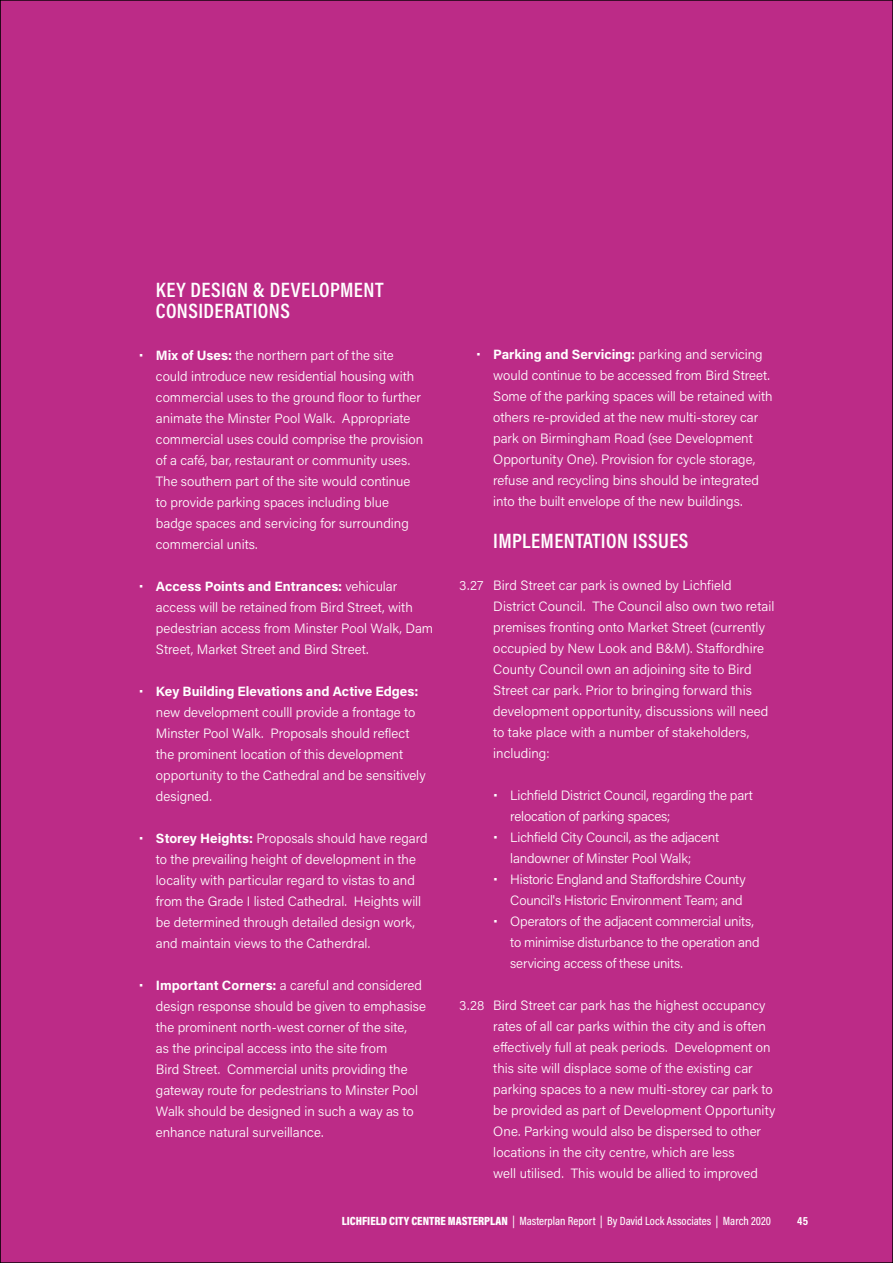
<style>
.page{position:relative;width:893px;height:1263px;background:#bc2b87}
.page>*{position:absolute;margin:0;border:0;box-sizing:border-box;transform-origin:0 0}
.t1{font:21px/21px "Acumin Variable Concept";letter-spacing:-.13em;color:#fff}
.t2{font:13.5px/21px "Acumin Variable Concept";letter-spacing:.01em;color:#fff}
.t3{font:12px "Acumin Variable Concept";letter-spacing:-.1em;color:#fff}
</style>
<div class="page">
<h1 class="t1" style="left:156px;top:278px;width:232px">KEY DESIGN &amp; DEVELOPMENT<br>CONSI DERATIONS</h1>
<p class="t2" style="left:156px;top:344px;width:269px;text-indent:-17px">Ŋ Mix of Uses: the northern part of the site could introduce new residential housing with commercial uses to the ground floor to further animate the Minster Pool Walk. Appropriate commercial uses could comprise the provision of a café, bar, restaurant or community uses.<br>The southern part of the site would continue to provide parking spaces including blue badge spaces and servicing for surrounding commercial units.</p>
<p class="t2" style="left:156px;top:575px;width:279px;text-indent:-17px">Ŋ Access Points and Entrances: vehicular access will be retained from Bird Street, with pedestrian access from Minster Pool Walk, Dam Street, Market Street and Bird Street.</p>
<p class="t2" style="left:156px;top:680px;width:271px;text-indent:-17px">Ŋ Key Building Elevations and Active Edges: new development coulll provide a frontage to Minster Pool Walk. Proposals should reflect the prominent location of this development opportunity to the Cathedral and be sensitively designed.</p>
<p class="t2" style="left:156px;top:827px;width:273px;text-indent:-17px">Ŋ Storey Heights: Proposals should have regard to the prevailing height of development in the locality with particular regard to vistas to and from the Grade I listed Cathedral. Heights will be determined through detailed design work, and maintain views to the Catherdral.</p>
<p class="t2" style="left:156px;top:974px;width:272px;text-indent:-17px">Ŋ Important Corners: a careful and considered design response should be given to emphasise the prominent north-west corner of the site,<br>as the principal access into the site from<br>Bird Street. Commercial units providing the gateway route for pedestrians to Minster Pool Walk should be designed in such a way as to enhance natural surveillance.</p>
<p class="t2" style="left:493px;top:344px;width:281px;text-indent:-17px">Ŋ Parking and Servicing: parking and servicing would continue to be accessed from Bird Street.<br>Some of the parking spaces will be retained with others re-provided at the new multi-storey car park on Birmingham Road (see Development Opportunity One). Provision for cycle storage, refuse and recycling bins should be integrated into the built envelope of the new buildings.</p>
<h1 class="t1" style="left:493px;top:529px;width:199px">IMPLEMENTATION ISSUES</h1>
<p class="t2" style="left:493px;top:574px;width:283px;text-indent:-34px">3.27 Bird Street car park is owned by Lichfield District Council. The Council also own two retail premises fronting onto Market Street (currently occupied by New Look and B&amp;M). Staffordhire County Council own an adjoining site to Bird Street car park. Prior to bringing forward this development opportunity, discussions will need to take place with a number of stakeholders, including:</p>
<p class="t2" style="left:493px;top:784px;width:261px">Ŋ Lichfield District Council, regarding the part</p>
<p class="t2" style="left:510px;top:805px;width:161px">relocation of parking spaces;</p>
<p class="t2" style="left:493px;top:826px;width:227px">Ŋ Lichfield City Council, as the adjacent</p>
<p class="t2" style="left:510px;top:847px;width:182px">landowner of Minster Pool Walk;</p>
<p class="t2" style="left:493px;top:868px;width:254px">Ŋ Historic England and Staffordshire County</p>
<p class="t2" style="left:510px;top:889px;width:234px">Council's Historic Environment Team; and</p>
<p class="t2" style="left:493px;top:910px;width:262px">Ŋ Operators of the adjacent commercial units,</p>
<p class="t2" style="left:510px;top:931px;width:251px">to minimise disturbance to the operation and</p>
<p class="t2" style="left:510px;top:952px;width:174px">servicing access of these units.</p>
<p class="t2" style="left:493px;top:994px;width:284px;text-indent:-34px">3.28 Bird Street car park has the highest occupancy rates of all car parks within the city and is often effectively full at peak periods. Development on this site will displace some of the existing car parking spaces to a new multi-storey car park to be provided as part of Development Opportunity One. Parking would also be dispersed to other locations in the city centre, which are less<br>well utilised. This would be allied to improved</p>
<p class="t3" style="left:342px;top:1213px;width:432px">LICHFIELD CITY CENTRE MASTERPLAN | Masterplan Report | By David Lock Associates | March 2020</p>
<p class="t3" style="left:797px;top:1213px;width:13px">45</p>
</div>
